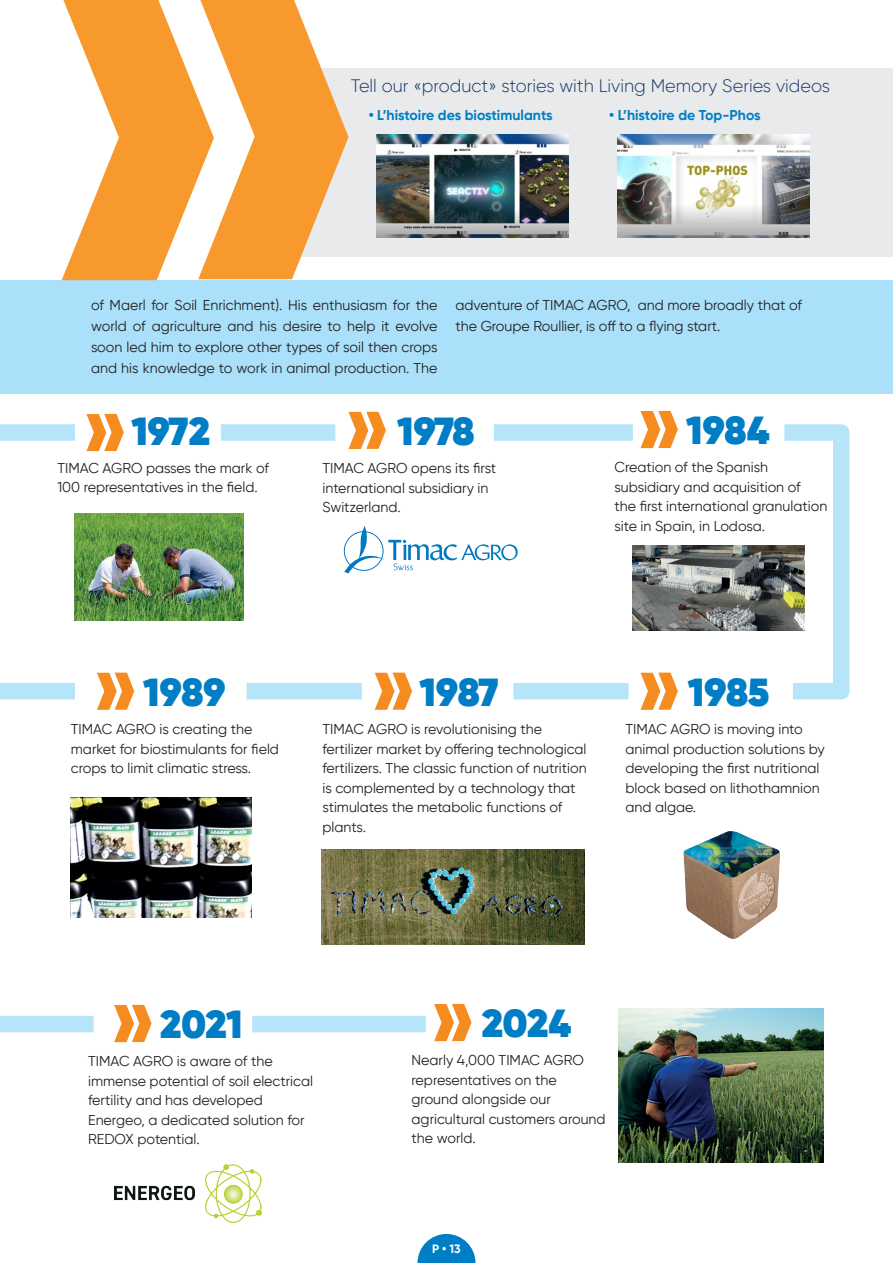
<style>
.page{position:relative;width:893px;height:1263px;background:#fff}
.page>*{position:absolute;margin:0;border:0;box-sizing:border-box;transform-origin:0 0}
.t1{font:800 39px "Gilroy";color:#007ec5}
.t2{font:300 18px "Gilroy";color:#1a3b69}
.t3{font:14.25px/19.5px "Gilroy";color:#231f20}
.t4{font:700 14.25px "Gilroy";color:#007ec5}
.t5{font:700 12px "Gilroy";color:#fff}
</style>
<div class="page">
<svg style="left:417px;top:1234px;width:58px;height:29px"></svg>
<div style="left:0;top:280px;width:893px;height:113px;background:#aae0f9"></div>
<div style="left:298px;top:68px;width:595px;height:188px;background:#e9eaeb"></div>
<img style="left:377px;top:134px;width:192px;height:104px">
<img style="left:617px;top:134px;width:192px;height:104px">
<svg style="left:62px;top:0;width:286px;height:280px"></svg>
<svg style="left:86px;top:414px;width:38px;height:37px"></svg>
<svg style="left:640px;top:673px;width:38px;height:37px"></svg>
<svg style="left:375px;top:673px;width:37px;height:37px"></svg>
<svg style="left:97px;top:673px;width:37px;height:37px"></svg>
<svg style="left:348px;top:412px;width:38px;height:37px"></svg>
<svg style="left:640px;top:411px;width:38px;height:37px"></svg>
<svg style="left:434px;top:1004px;width:37px;height:37px"></svg>
<svg style="left:114px;top:1005px;width:38px;height:37px"></svg>
<img style="left:321px;top:849px;width:263px;height:96px">
<img style="left:618px;top:1009px;width:205px;height:153px">
<img style="left:71px;top:797px;width:180px;height:121px">
<img style="left:114px;top:1164px;width:147px;height:59px">
<img style="left:683px;top:831px;width:97px;height:108px">
<img style="left:633px;top:546px;width:135px;height:85px">
<div style="left:0;top:424px;width:75px;height:17px;background:#b6e4f9"></div>
<div style="left:221px;top:424px;width:114px;height:17px;background:#b6e4f9"></div>
<div style="left:494px;top:424px;width:139px;height:17px;background:#b6e4f9"></div>
<div style="left:513px;top:683px;width:116px;height:16px;background:#b6e4f9"></div>
<div style="left:247px;top:683px;width:115px;height:16px;background:#b6e4f9"></div>
<div style="left:0;top:683px;width:75px;height:16px;background:#b6e4f9"></div>
<div style="left:0;top:1016px;width:94px;height:16px;background:#b6e4f9"></div>
<div style="left:252px;top:1016px;width:174px;height:16px;background:#b6e4f9"></div>
<svg style="left:768px;top:424px;width:82px;height:276px"></svg>
<svg style="left:344px;top:526px;width:174px;height:47px"></svg>
<img style="left:75px;top:513px;width:168px;height:108px">
<p class="t2" style="left:351px;top:75px;width:481px">Tell our «product» stories with Living Memory Series videos</p>
<p class="t4" style="left:369px;top:106px;width:186px">• L’histoire des biostimulants</p>
<p class="t4" style="left:609px;top:106px;width:153px">• L’histoire de Top-Phos</p>
<p class="t3" style="left:91px;top:294px;width:348px;line-height:21px;text-align:justify">of Maerl for Soil Enrichment). His enthusiasm for the world of agriculture and his desire to help it evolve soon led him to explore other types of soil then crops and his knowledge to work in animal production. The</p>
<p class="t3" style="left:455px;top:294px;width:348px;line-height:21px">adventure of TIMAC AGRO, and more broadly that of the Groupe Roullier, is off to a flying start.</p>
<p class="t1" style="left:131px;top:406px;width:80px">1972</p>
<p class="t3" style="left:57px;top:458px;width:213px">TIMAC AGRO passes the mark of<br>100 representatives in the field.</p>
<p class="t1" style="left:397px;top:407px;width:79px">1978</p>
<p class="t3" style="left:322px;top:458px;width:175px">TIMAC AGRO opens its first international subsidiary in<br>Switzerland.</p>
<p class="t1" style="left:686px;top:406px;width:85px">1984</p>
<p class="t3" style="left:614px;top:457px;width:214px">Creation of the Spanish subsidiary and acquisition of<br>the first international granulation site in Spain, in Lodosa.</p>
<p class="t1" style="left:143px;top:667px;width:84px">1989</p>
<p class="t3" style="left:71px;top:719px;width:210px">TIMAC AGRO is creating the market for biostimulants for field crops to limit climatic stress.</p>
<p class="t1" style="left:419px;top:667px;width:80px">1987</p>
<p class="t3" style="left:322px;top:719px;width:266px">TIMAC AGRO is revolutionising the fertilizer market by offering technological fertilizers. The classic function of nutrition is complemented by a technology that stimulates the metabolic functions of plants.</p>
<p class="t1" style="left:688px;top:667px;width:83px">1985</p>
<p class="t3" style="left:625px;top:719px;width:201px">TIMAC AGRO is moving into animal production solutions by developing the first nutritional block based on lithothamnion and algae.</p>
<p class="t1" style="left:160px;top:1000px;width:84px">2021</p>
<p class="t3" style="left:88px;top:1051px;width:226px">TIMAC AGRO is aware of the immense potential of soil electrical fertility and has developed<br>Energeo, a dedicated solution for<br>REDOX potential.</p>
<p class="t1" style="left:482px;top:999px;width:91px">2024</p>
<p class="t3" style="left:412px;top:1050px;width:196px">Nearly 4,000 TIMAC AGRO representatives on the ground alongside our agricultural customers around the world.</p>
<p class="t5" style="left:432px;top:1242px;width:30px">P • 13</p>
</div>
